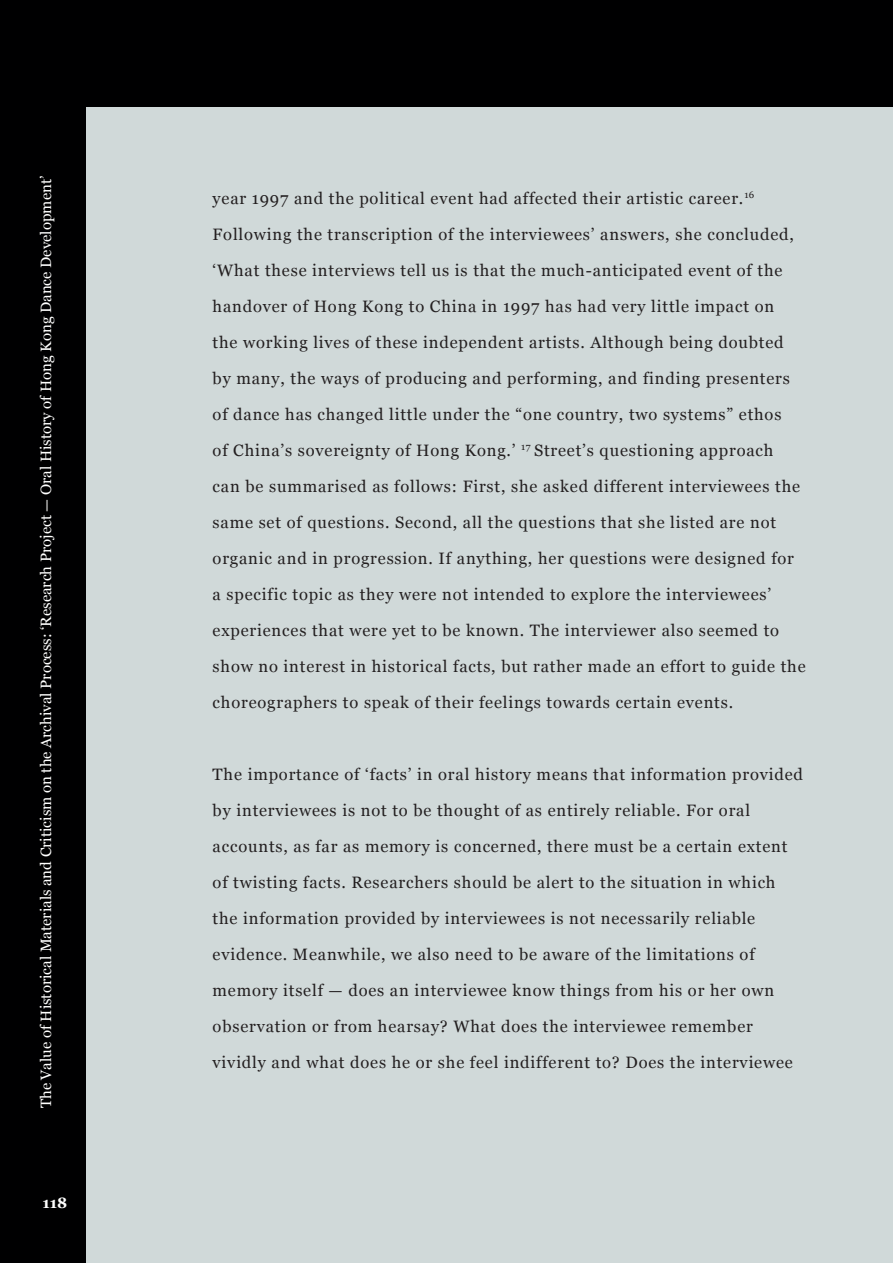
<style>
.page{position:relative;width:893px;height:1263px;background:#fff}
.page>*{position:absolute;margin:0;border:0;box-sizing:border-box;transform-origin:0 0}
.t1{font:16.5px/36px "Georgia";letter-spacing:.05em;color:#231f20}
.t2{font:15px "Georgia";color:#fff}
.t3{font:700 15px "Georgia";color:#fff}
</style>
<div class="page">
<div style="left:0;top:85px;width:893px;height:1178px;background:#d0d9d9"></div>
<div style="left:0;top:0;width:85px;height:1263px;background:#000001"></div>
<div style="left:6px;top:0;width:887px;height:106px;background:#000001"></div>
<p class="t2" style="left:35px;top:1108px;width:934px;rotate:-90deg">The Value of Historical Materials and Criticism on the Archival Process: ‘Research Project — Oral History of Hong Kong Dance Development’</p>
<p class="t3" style="left:43px;top:1192px;width:26px">118</p>
<p class="t1" style="left:213px;top:179px;width:595px">year 1997 and the political event had affected their artistic career.<sup>16<br></sup>Following the transcription of the interviewees’ answers, she concluded, ‘What these interviews tell us is that the much-anticipated event of the handover of Hong Kong to China in 1997 has had very little impact on<br>the working lives of these independent artists. Although being doubted by many, the ways of producing and performing, and finding presenters of dance has changed little under the “one country, two systems” ethos<br>of China’s sovereignty of Hong Kong.’ <sup>17</sup> Street’s questioning approach<br>can be summarised as follows: First, she asked different interviewees the same set of questions. Second, all the questions that she listed are not organic and in progression. If anything, her questions were designed for a specific topic as they were not intended to explore the interviewees’ experiences that were yet to be known. The interviewer also seemed to show no interest in historical facts, but rather made an effort to guide the choreographers to speak of their feelings towards certain events.</p>
<p class="t1" style="left:213px;top:755px;width:592px">The importance of ‘facts’ in oral history means that information provided by interviewees is not to be thought of as entirely reliable. For oral accounts, as far as memory is concerned, there must be a certain extent of twisting facts. Researchers should be alert to the situation in which the information provided by interviewees is not necessarily reliable evidence. Meanwhile, we also need to be aware of the limitations of memory itself — does an interviewee know things from his or her own observation or from hearsay? What does the interviewee remember vividly and what does he or she feel indifferent to? Does the interviewee</p>
</div>
